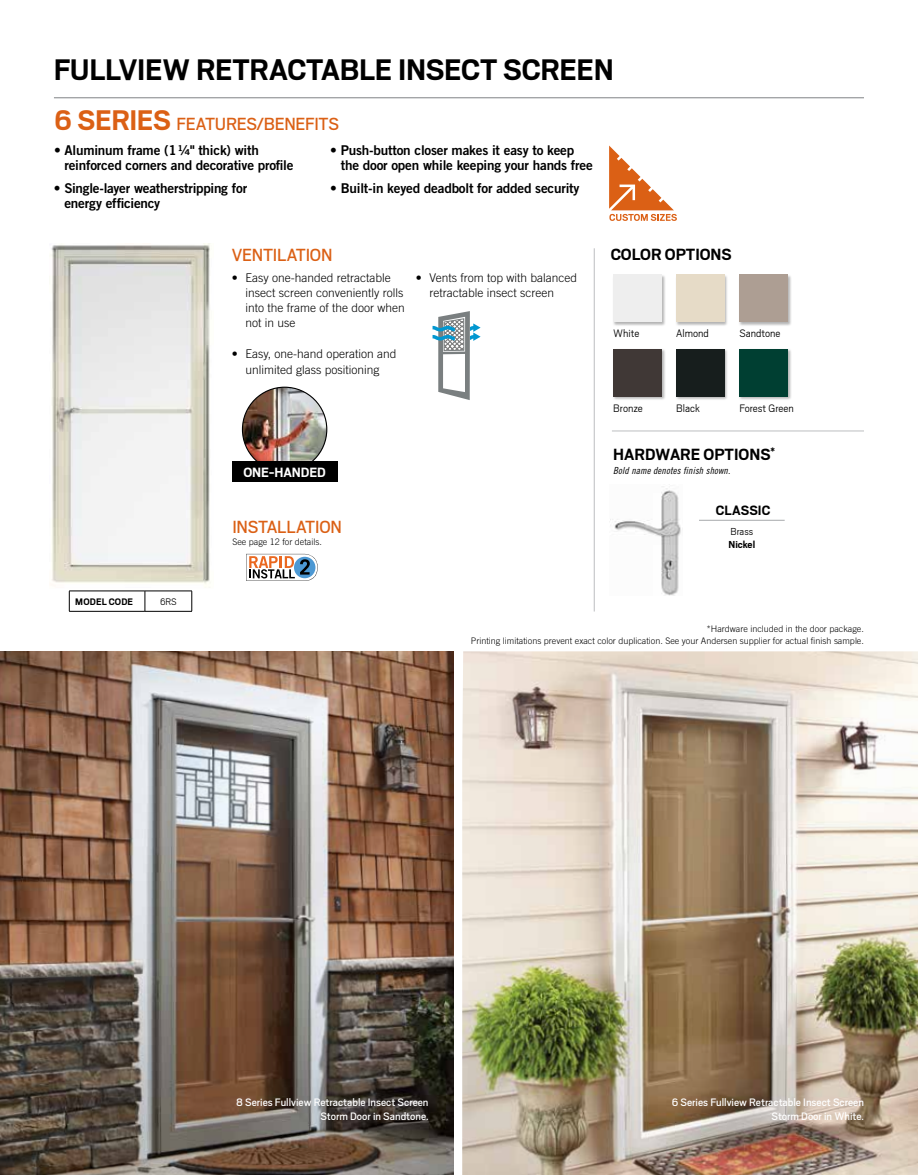
<style>
.page{position:relative;width:918px;height:1175px;background:#fff}
.page>*{position:absolute;margin:0;border:0;box-sizing:border-box;transform-origin:0 0}
.t1{font:700 33px "Scout";letter-spacing:-.01em;color:#000}
.t2{font:19.5px "Scout";letter-spacing:-.015em;color:#db6015}
.t3{font:700 18px "Scout";color:#000}
.t4{font:700 15px "Scout";color:#000}
.t5{font:700 14.85px "Scout";letter-spacing:-.005em;color:#fff}
.t6{font:13.5px/15px "Trade Gothic LT Std Bd 2";letter-spacing:-.015em;color:#000}
.t7{font:300 12px/15px "Trade Gothic LT Std";color:#000}
.t8{font:12px/13.5px "Scout";color:#fff;text-align:right}
.t9{font:300 12px "Scout";color:#000}
.t10{font:700 11.25px "Scout";color:#000}
.t11{font:300 11.25px "Scout";color:#000}
.t12{font:10.5px/12.5px "Trade Gothic LT Std Bd 2";letter-spacing:-.01em;color:#fff;text-align:right}
.t13{font:700 10.5px "Scout";letter-spacing:.015em;color:#000}
.t14{font:300 10.5px "Scout";color:#000}
.t15{font:9.75px "Trade Gothic LT Std Cn 18 Obl";letter-spacing:.015em;color:#000}
.t16{font:300 9px/11.9px "Trade Gothic LT Std";color:#000;text-align:right}
.s1{font-weight:700;font-size:31.5px}
</style>
<div class="page">
<svg style="left:246px;top:554px;width:72px;height:27px"></svg>
<img style="left:610px;top:486px;width:71px;height:109px">
<img style="left:51px;top:243px;width:160px;height:345px">
<svg style="left:609px;top:145px;width:68px;height:76px"></svg>
<hr style="left:594px;top:248px;width:1px;height:363px;background:#bcbec0">
<svg style="left:433px;top:311px;width:48px;height:89px"></svg>
<hr style="left:69px;top:590px;width:76px;height:1px;background:#000">
<svg style="left:69px;top:591px;width:1px;height:20px"></svg>
<hr style="left:145px;top:590px;width:47px;height:1px;background:#000">
<svg style="left:145px;top:591px;width:1px;height:20px"></svg>
<svg style="left:192px;top:591px;width:1px;height:20px"></svg>
<hr style="left:69px;top:611px;width:76px;height:1px;background:#000">
<hr style="left:145px;top:611px;width:47px;height:1px;background:#000">
<hr style="left:612px;top:430px;width:252px;height:1px;background:#bcbec0">
<hr style="left:699px;top:520px;width:86px;height:1px;background:#a7a9ac">
<img style="left:242px;top:387px;width:85px;height:84px;border-radius:42px">
<div style="left:232px;top:461px;width:105px;height:21px;background:#000"></div>
<img style="left:462px;top:651px;width:456px;height:523px">
<img style="left:0;top:651px;width:454px;height:523px">
<div style="left:613px;top:274px;width:53px;height:52px;background:#000;opacity:.3"></div>
<div style="left:614px;top:275px;width:48px;height:47px;background:#eee"></div>
<div style="left:613px;top:349px;width:53px;height:52px;background:#000;opacity:.3"></div>
<div style="left:614px;top:349px;width:48px;height:48px;background:#403836"></div>
<div style="left:675px;top:274px;width:54px;height:52px;background:#000;opacity:.3"></div>
<div style="left:676px;top:275px;width:48px;height:47px;background:#e6dbc7"></div>
<div style="left:675px;top:349px;width:54px;height:52px;background:#000;opacity:.3"></div>
<div style="left:676px;top:349px;width:48px;height:48px;background:#171e1d"></div>
<div style="left:739px;top:274px;width:53px;height:52px;background:#000;opacity:.3"></div>
<div style="left:739px;top:275px;width:49px;height:47px;background:#ad9e93"></div>
<div style="left:739px;top:349px;width:53px;height:52px;background:#000;opacity:.3"></div>
<div style="left:739px;top:349px;width:49px;height:48px;background:#003f32"></div>
<hr style="left:54px;top:97px;width:810px;height:1px;background:#808285">
<h1 class="t1" style="left:54px;top:49px;width:562px">FULLVIEW RETRACTABLE INSECT SCREEN</h1>
<h2 class="t2" style="left:54px;top:111px;width:287px"><span class="s1">6 SERIES</span> FEATURES/BENEFITS</h2>
<p class="t6" style="left:64px;top:142px;width:231px;text-indent:-10px">• Aluminum frame (1¼" thick) with reinforced corners and decorative profile</p>
<p class="t6" style="left:64px;top:180px;width:184px;text-indent:-10px">• Single-layer weatherstripping for energy efficiency</p>
<p class="t6" style="left:341px;top:142px;width:254px;text-indent:-10px">• Push-button closer makes it easy to keep the door open while keeping your hands free</p>
<p class="t6" style="left:330px;top:180px;width:251px">• Built-in keyed deadbolt for added security</p>
<h2 class="t2" style="left:232px;top:242px;width:102px">VENTILATION</h2>
<p class="t7" style="left:245px;top:270px;width:161px;text-indent:-14px">• Easy one-handed retractable insect screen conveniently rolls into the frame of the door when not in use</p>
<p class="t7" style="left:429px;top:270px;width:149px;text-indent:-14px">• Vents from top with balanced retractable insect screen</p>
<p class="t7" style="left:232px;top:346px;width:166px;text-align:center">• Easy, one-hand operation and unlimited glass positioning</p>
<p class="t5" style="left:243px;top:463px;width:84px">ONE-HANDED</p>
<h2 class="t2" style="left:232px;top:514px;width:111px">INSTALLATION</h2>
<p class="t16" style="left:232px;top:535px;width:91px">See page 12 for details.</p>
<h3 class="t3" style="left:611px;top:242px;width:123px">COLOR OPTIONS</h3>
<p class="t9" style="left:613px;top:325px;width:28px">White</p>
<p class="t9" style="left:613px;top:400px;width:31px">Bronze</p>
<p class="t9" style="left:676px;top:325px;width:34px">Almond</p>
<p class="t9" style="left:676px;top:400px;width:25px">Black</p>
<p class="t9" style="left:739px;top:325px;width:43px">Sandtone</p>
<p class="t9" style="left:739px;top:400px;width:56px">Forest Green</p>
<h3 class="t3" style="left:613px;top:443px;width:163px">HARDWARE OPTIONS<sup>*</sup></h3>
<p class="t15" style="left:613px;top:465px;width:119px">Bold name denotes finish shown.</p>
<p class="t4" style="left:716px;top:501px;width:56px">CLASSIC</p>
<p class="t11" style="left:731px;top:524px;width:24px">Brass</p>
<p class="t10" style="left:729px;top:536px;width:28px">Nickel</p>
<p class="t13" style="left:75px;top:595px;width:59px">MODEL CODE</p>
<p class="t14" style="left:160px;top:595px;width:18px">6RS</p>
<p class="t16" style="left:471px;top:622px;width:395px">*Hardware included in the door package.<br>Printing limitations prevent exact color duplication. See your Andersen supplier for actual finish sample.</p>
<p class="t8" style="left:236px;top:1095px;width:194px">8 Series Fullview Retractable Insect Screen<br>Storm Door in Sandtone.</p>
<p class="t8" style="left:672px;top:1095px;width:194px">6 Series Fullview Retractable Insect Screen<br>Storm Door in White.</p>
<p class="t12" style="left:312px;top:1097px;width:118px">Retractable Insect Screen<br>Storm Door in Sandtone</p>
<p class="t12" style="left:735px;top:1097px;width:118px">Retractable Insect Screen<br>Storm Door in White</p>
</div>
